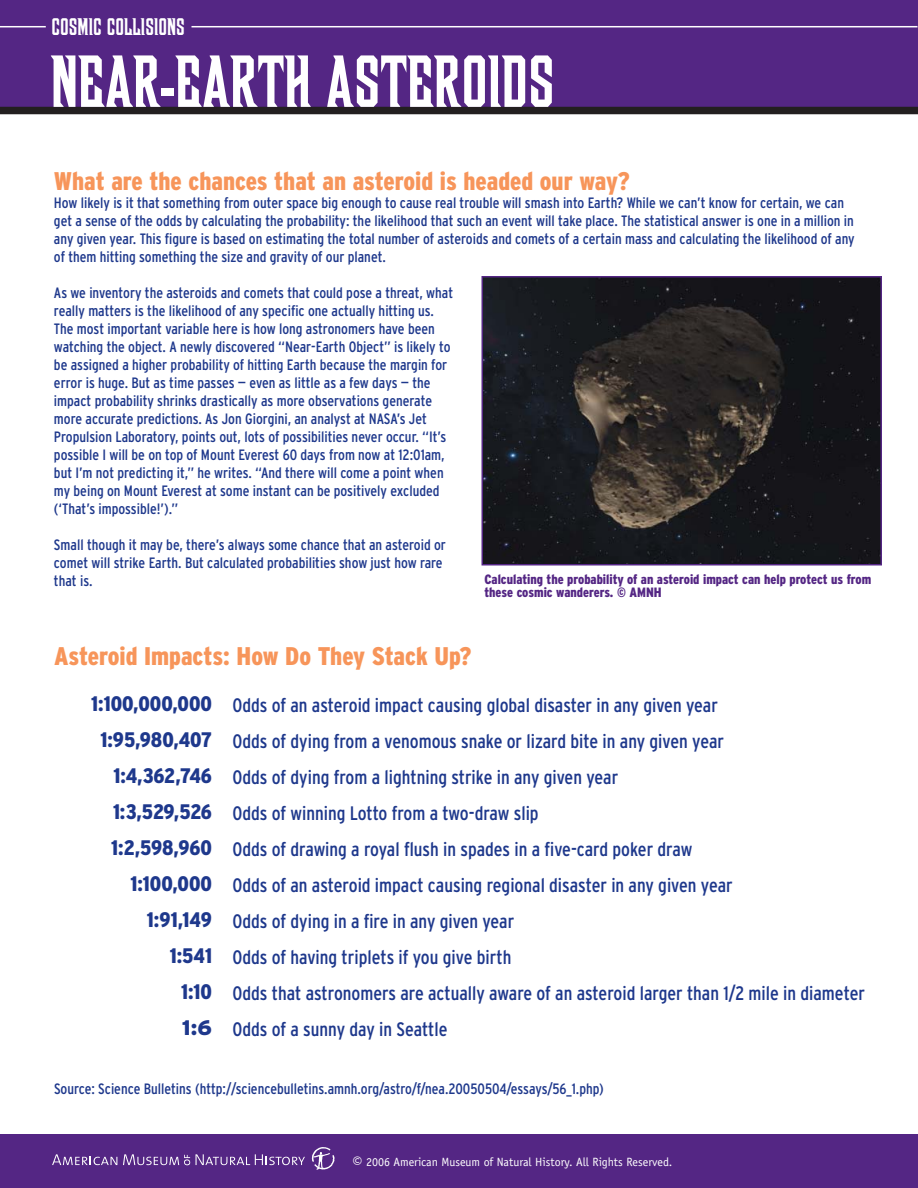
<style>
.page{position:relative;width:918px;height:1188px;background:#fff}
.page>*{position:absolute;margin:0;border:0;box-sizing:border-box;transform-origin:0 0}
.t1{font:73.5px "Cg Wood Block";color:#fff}
.t2{font:900 condensed 25.5px "Interstate";color:#f7955a}
.t3{font:24px "Cg Wood Block";color:#fff}
.t4{font:900 condensed 21px/36px "Interstate";color:#1e388c;text-align:right}
.t5{font:900 21px "Interstate";color:#1e388c}
.t6{font:condensed 19.5px/36px "Interstate";color:#1e388c}
.t7{font:condensed 15px/18px "Interstate";color:#1e388c}
.t8{font:900 condensed 13.5px/13.5px "Interstate";color:#542684}
.t9{font:12px "Officina Sans";color:#fff}
.s1{font-size:18px}
</style>
<div class="page">
<div style="left:0;top:0;width:918px;height:108px;background:#542684"></div>
<div style="left:0;top:107px;width:918px;height:7px;background:#231f20"></div>
<hr style="left:0;top:26px;width:46px;height:1px;background:#fff">
<hr style="left:192px;top:26px;width:726px;height:1px;background:#fff">
<img style="left:485px;top:279px;width:394px;height:284px">
<div style="left:482px;top:276px;width:400px;height:290px;border:2px solid #542684"></div>
<div style="left:0;top:1134px;width:918px;height:54px;background:#542684"></div>
<svg style="left:52px;top:1154px;width:65px;height:11px"></svg>
<svg style="left:123px;top:1154px;width:67px;height:11px"></svg>
<svg style="left:196px;top:1154px;width:109px;height:11px"></svg>
<svg style="left:312px;top:1147px;width:23px;height:23px"></svg>
<h3 class="t3" style="left:52px;top:12px;width:135px">COSMIC COLLISIONS</h3>
<h1 class="t1" style="left:51px;top:39px;width:506px">NEAR-EARTH ASTEROIDS</h1>
<h2 class="t2" style="left:54px;top:172px;width:577px">What are the chances that an asteroid is headed our way?</h2>
<p class="t7" style="left:54px;top:195px;width:802px">How likely is it that something from outer space big enough to cause real trouble will smash into Earth? While we can’t know for certain, we can get a sense of the odds by calculating the probability: the likelihood that such an event will take place. The statistical answer is one in a million in any given year. This figure is based on estimating the total number of asteroids and comets of a certain mass and calculating the likelihood of any of them hitting something the size and gravity of our planet.</p>
<p class="t7" style="left:54px;top:285px;width:401px">As we inventory the asteroids and comets that could pose a threat, what really matters is the likelihood of any specific one actually hitting us.<br>The most important variable here is how long astronomers have been watching the object. A newly discovered “Near-Earth Object” is likely to be assigned a higher probability of hitting Earth because the margin for error is huge. But as time passes — even as little as a few days — the impact probability shrinks drastically as more observations generate more accurate predictions. As Jon Giorgini, an analyst at NASA’s Jet Propulsion Laboratory, points out, lots of possibilities never occur. “It’s possible I will be on top of Mount Everest 60 days from now at 12:01am, but I’m not predicting it,” he writes. “And there will come a point when my being on Mount Everest at some instant can be positively excluded (‘That’s impossible!’).”</p>
<p class="t7" style="left:54px;top:537px;width:393px">Small though it may be, there’s always some chance that an asteroid or comet will strike Earth. But calculated probabilities show just how rare that is.</p>
<p class="t8" style="left:484px;top:573px;width:388px">Calculating the probability of an asteroid impact can help protect us from these cosmic wanderers. © AMNH</p>
<h2 class="t2" style="left:54px;top:647px;width:419px">Asteroid Impacts: How Do They Stack Up?</h2>
<h3 class="t4" style="left:91px;top:688px;width:122px">1:100,000,000<br>1:95,980,407<br>1:4,362,746<br>1:3,529,526<br>1:2,598,960<br>1:100,000<br>1:91,149<br>1:541<br>1:10</h3>
<h3 class="t5" style="left:182px;top:1020px;width:32px">1:6</h3>
<p class="t6" style="left:232px;top:689px;width:634px">Odds of an asteroid impact causing global disaster in any given year<br>Odds of dying from a venomous snake or lizard bite in any given year<br>Odds of dying from a lightning strike in any given year<br>Odds of winning Lotto from a two-draw slip<br>Odds of drawing a royal flush in spades in a five-card poker draw<br>Odds of an asteroid impact causing regional disaster in any given year<br>Odds of dying in a fire in any given year<br>Odds of having triplets if you give birth<br>Odds that astronomers are actually aware of an asteroid larger than 1/2 mile in diameter Odds of a sunny day in Seattle</p>
<p class="t7" style="left:54px;top:1081px;width:551px">Source: Science Bulletins (http://sciencebulletins.amnh.org/astro/f/nea.20050504/essays/56_1.php)</p>
<p class="t9" style="left:352px;top:1157px;width:321px"><span class="s1">©</span> 2006 American Museum of Natural History. All Rights Reserved.</p>
</div>
